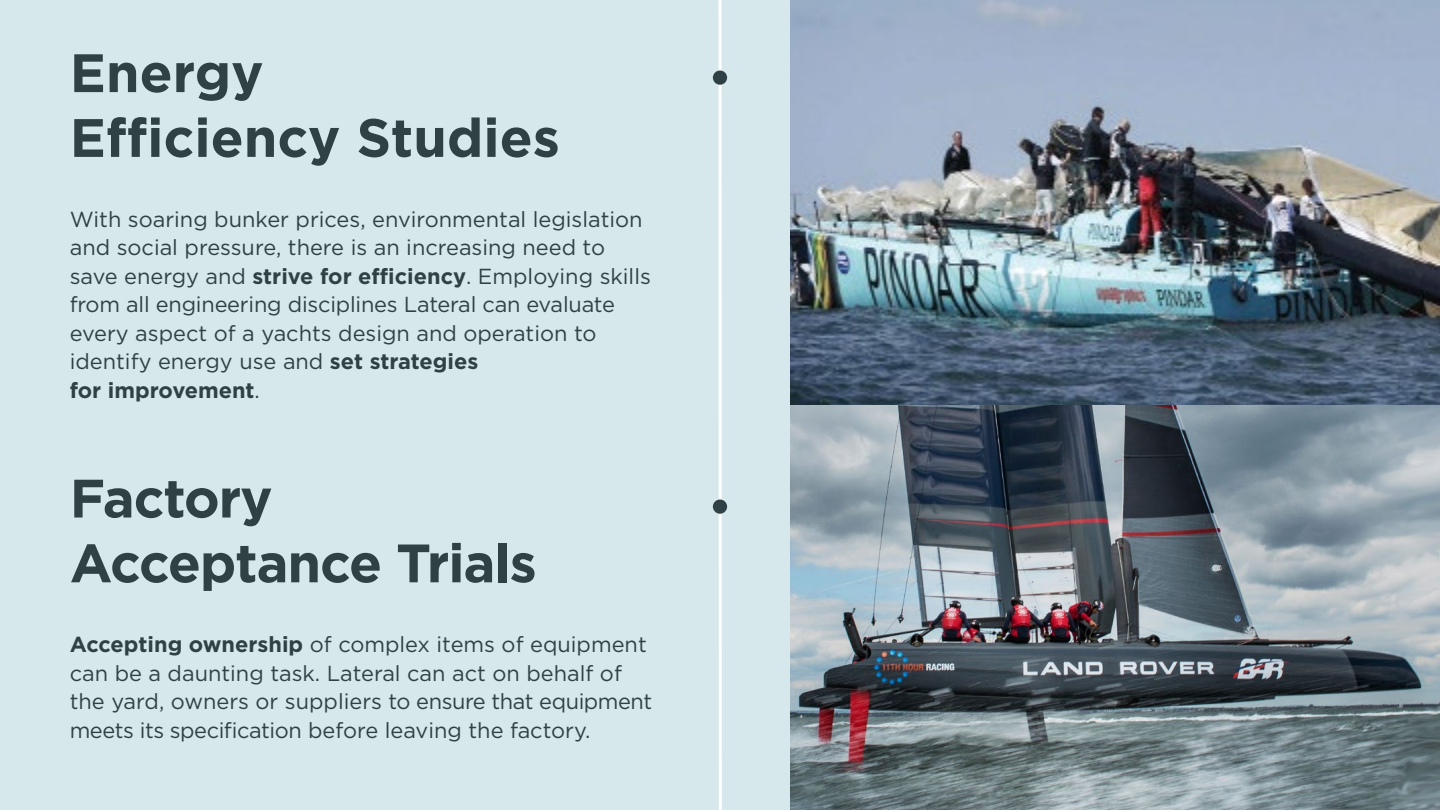
<style>
.page{position:relative;width:1440px;height:810px;background:#d6e8eb}
.page>*{position:absolute;margin:0;border:0;box-sizing:border-box;transform-origin:0 0}
.t1{font:700 54px/64.8px "Gotham";color:#304146}
.t2{font:700 54px/64.8px "Gotham";letter-spacing:-.02em;color:#304146}
.t3{font:21.75px/28.5px "Gotham";color:#304146}
.s1{font-weight:700}
</style>
<div class="page">
<svg style="left:718px;top:0;width:4px;height:810px"></svg>
<div style="left:713px;top:70px;width:14px;height:15px;background:#304146;border-radius:50%"></div>
<div style="left:713px;top:500px;width:14px;height:14px;background:#304146;border-radius:50%"></div>
<img style="left:790px;top:0;width:650px;height:405px">
<svg style="left:790px;top:405px;width:650px;height:405px;background:#768088"></svg>
<h1 class="t1" style="left:70px;top:40px;width:492px">Energy<br>Efficiency Studies</h1>
<p class="t3" style="left:70px;top:204px;width:583px">With soaring bunker prices, environmental legislation and social pressure, there is an increasing need to save energy and <span class="s1">strive for efficiency</span>. Employing skills from all engineering disciplines Lateral can evaluate every aspect of a yachts design and operation to identify energy use and <span class="s1">set strategies<br>for improvement</span>.</p>
<h1 class="t2" style="left:70px;top:466px;width:468px">Factory<br>Acceptance Trials</h1>
<p class="t3" style="left:70px;top:630px;width:584px"><span class="s1">Accepting ownership</span> of complex items of equipment can be a daunting task. Lateral can act on behalf of the yard, owners or suppliers to ensure that equipment meets its specification before leaving the factory.</p>
</div>
